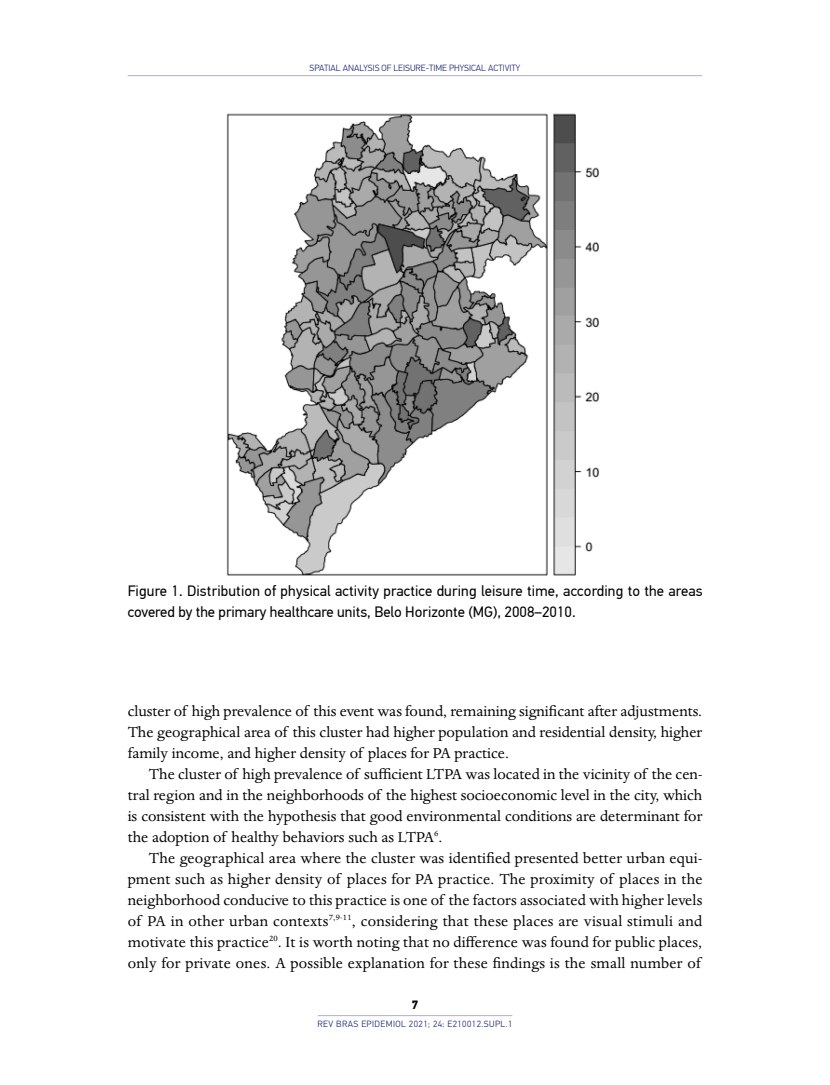
<style>
.page{position:relative;width:830px;height:1085px;background:#fff}
.page>*{position:absolute;margin:0;border:0;box-sizing:border-box;transform-origin:0 0}
.t1{font:16.5px/21px "Dante MT Std";color:#000;text-align:justify}
.t2{font:15px/21px "PF Din Text Pro";letter-spacing:.01em;color:#000}
.t3{font:700 12px "PF Din Text Pro";color:#000}
.t4{font:300 9px "PF Din Text Pro";color:#1d2877}
.t5{font:300 9px "PF Din Text Pro";letter-spacing:.05em;color:#1d2877}
</style>
<div class="page">
<hr style="left:128px;top:75px;width:574px;height:1px;background:#afaecf">
<hr style="left:317px;top:1015px;width:195px;height:1px;background:#afaecf">
<img style="left:226px;top:113px;width:373px;height:463px">
<p class="t4" style="left:309px;top:63px;width:212px">SPATIAL ANALYSIS OF LEISURE-TIME PHYSICAL ACTIVITY</p>
<p class="t2" style="left:128px;top:580px;width:576px">Figure 1. Distribution of physical activity practice during leisure time, according to the areas covered by the primary healthcare units, Belo Horizonte (MG), 2008–2010.</p>
<p class="t1" style="left:128px;top:700px;width:576px">cluster of high prevalence of this event was found, remaining significant after adjustments.<br>The geographical area of this cluster had higher population and residential density, higher family income, and higher density of places for PA practice.</p>
<p class="t1" style="left:128px;top:763px;width:576px;text-indent:21px">The cluster of high prevalence of sufficient LTPA was located in the vicinity of the cen&shy;tral region and in the neighborhoods of the highest socioeconomic level in the city, which is consistent with the hypothesis that good environmental conditions are determinant for the adoption of healthy behaviors such as LTPA<sup>6</sup>.</p>
<p class="t1" style="left:128px;top:847px;width:576px;text-indent:21px">The geographical area where the cluster was identified presented better urban equi&shy;pment such as higher density of places for PA practice. The proximity of places in the neighborhood conducive to this practice is one of the factors associated with higher levels of PA in other urban contexts<sup>7,9-11</sup>, considering that these places are visual stimuli and motivate this practice<sup>20</sup>. It is worth noting that no difference was found for public places, only for private ones. A possible explanation for these findings is the small number of</p>
<p class="t3" style="left:411px;top:997px;width:8px">7</p>
<p class="t5" style="left:317px;top:1018px;width:196px">REV BRAS EPIDEMIOL 2021; 24: E210012.SUPL.1</p>
</div>
